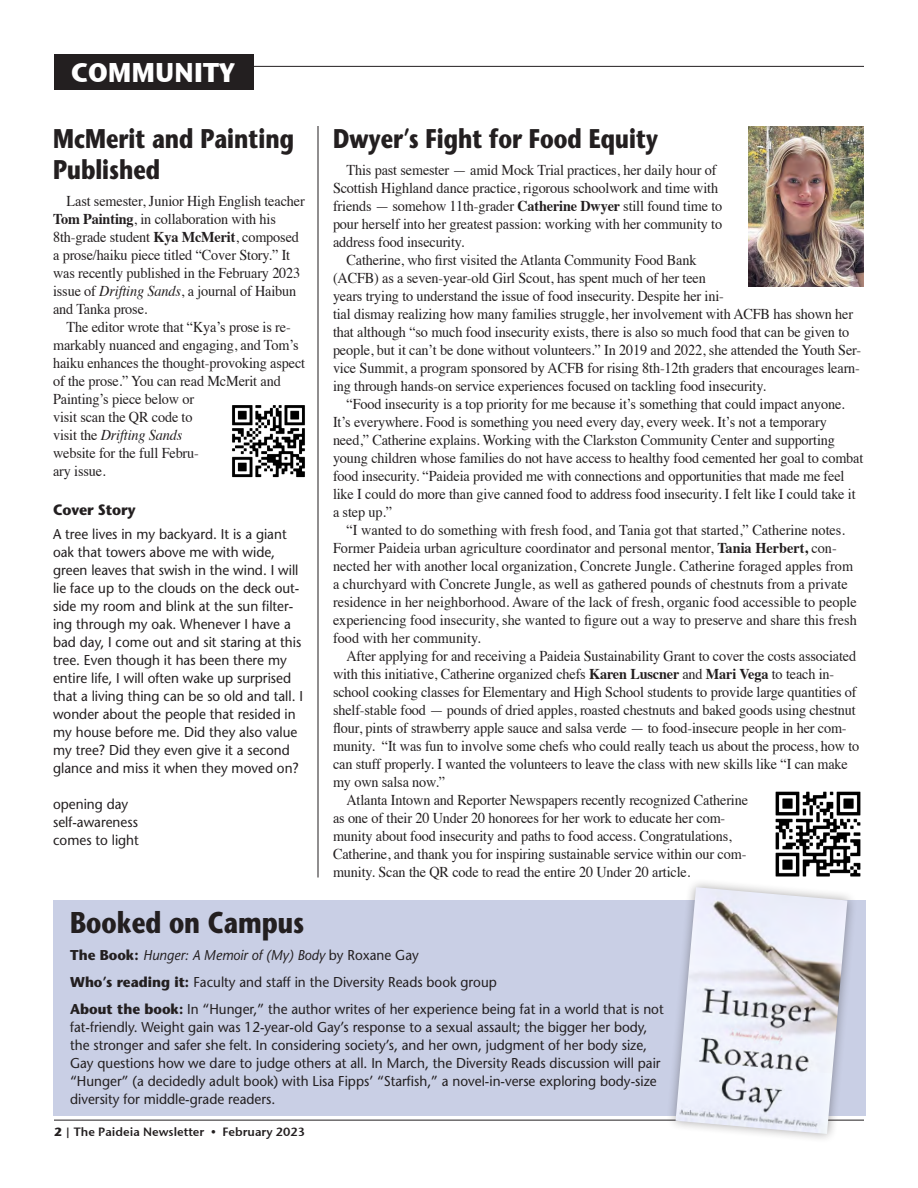
<style>
.page{position:relative;width:918px;height:1188px;background:#fff}
.page>*{position:absolute;margin:0;border:0;box-sizing:border-box;transform-origin:0 0}
.t1{font:700 30px "Stone Sans";color:#231f20;scale:.8 1}
.t2{font:700 27px/31.5px "Stone Sans";color:#231f20;scale:.8 1}
.t3{font:700 27px "Stone Sans ITC";letter-spacing:-.01em;color:#fff;scale:.95 1}
.t4{font:15px/18px "Times";letter-spacing:-.01em;color:#231f20;scale:.95 1}
.t5{font:700 15px "Stone Sans";letter-spacing:-.01em;color:#231f20;scale:.95 1}
.t6{font:14.25px/18px "Stone Sans";color:#231f20;scale:.95 1}
.t7{font:12px "Stone Sans Sem ITCTT Semi";color:#231f20}
.s1{font-weight:700}
.s2{font-style:italic}
.s3{font-family:"Stone Sans ITC";font-weight:700}
</style>
<div class="page">
<hr style="left:58px;top:66px;width:806px;height:1px;background:#231f20">
<div style="left:54px;top:54px;width:200px;height:36px;background:#231f20"></div>
<img style="left:232px;top:405px;width:73px;height:73px">
<img style="left:775px;top:791px;width:86px;height:86px">
<img style="left:749px;top:126px;width:115px;height:160px">
<div style="left:53px;top:900px;width:813px;height:216px;background:#c9cfe5"></div>
<hr style="left:318px;top:126px;width:1px;height:752px;background:#231f20">
<hr style="left:54px;top:1120px;width:810px;height:1px;background:#231f20">
<div style="left:666px;top:878px;width:191px;height:266px;background:#231f20;opacity:.4"></div>
<img style="left:676px;top:887px;width:171px;height:247px">
<h2 class="t3" style="left:71px;top:49px;width:174px">COMMUNITY</h2>
<h2 class="t2" style="left:53px;top:122px;width:303px">McMerit and Painting<br>Published</h2>
<p class="t4" style="left:53px;top:191px;width:266px;text-indent:13px">Last semester, Junior High English teacher <span class="s1">Tom Painting</span>, in collaboration with his 8th-grade student <span class="s1">Kya McMerit</span>, composed a prose/haiku piece titled “Cover Story.” It was recently published in the February 2023 issue of <span class="s2">Drifting Sands</span>, a journal of Haibun and Tanka prose.</p>
<p class="t4" style="left:53px;top:317px;width:267px;text-indent:13px">The editor wrote that “Kya’s prose is re&shy;markably nuanced and engaging, and Tom’s haiku enhances the thought-provoking aspect of the prose.” You can read McMerit and<br>Painting’s piece below or<br>visit scan the QR code to<br>visit the <span class="s2">Drifting Sands<br></span>website for the full Febru-<br>ary issue.</p>
<p class="t5" style="left:53px;top:500px;width:88px">Cover Story</p>
<p class="t6" style="left:53px;top:525px;width:265px">A tree lives in my backyard. It is a giant oak that towers above me with wide, green leaves that swish in the wind. I will lie face up to the clouds on the deck out&shy;side my room and blink at the sun filter&shy;ing through my oak. Whenever I have a bad day, I come out and sit staring at this tree. Even though it has been there my entire life, I will often wake up surprised that a living thing can be so old and tall. I wonder about the people that resided in my house before me. Did they also value my tree? Did they even give it a second glance and miss it when they moved on?</p>
<p class="t6" style="left:53px;top:795px;width:92px">opening day self-awareness comes to light</p>
<h2 class="t2" style="left:333px;top:122px;width:408px">Dwyer’s Fight for Food Equity</h2>
<p class="t4" style="left:346px;top:159px;width:391px">This past semester — amid Mock Trial practices, her daily hour of</p>
<p class="t4" style="left:333px;top:177px;width:407px">Scottish Highland dance practice, rigorous schoolwork and time with</p>
<p class="t4" style="left:333px;top:195px;width:411px">friends — somehow 11th-grader <span class="s1">Catherine Dwyer</span> still found time to</p>
<p class="t4" style="left:333px;top:213px;width:411px">pour herself into her greatest passion: working with her community to</p>
<p class="t4" style="left:333px;top:231px;width:140px">address food insecurity.</p>
<p class="t4" style="left:346px;top:249px;width:370px">Catherine, who first visited the Atlanta Community Food Bank</p>
<p class="t4" style="left:333px;top:267px;width:394px">(ACFB) as a seven-year-old Girl Scout, has spent much of her teen</p>
<p class="t4" style="left:333px;top:285px;width:413px">years trying to understand the issue of food insecurity. Despite her ini-</p>
<p class="t4" style="left:333px;top:303px;width:549px">tial dismay realizing how many families struggle, her involvement with ACFB has shown her</p>
<p class="t4" style="left:333px;top:321px;width:545px">that although “so much food insecurity exists, there is also so much food that can be given to</p>
<p class="t4" style="left:333px;top:339px;width:558px">people, but it can’t be done without volunteers.” In 2019 and 2022, she attended the Youth Ser-</p>
<p class="t4" style="left:333px;top:357px;width:556px">vice Summit, a program sponsored by ACFB for rising 8th-12th graders that encourages learn-</p>
<p class="t4" style="left:333px;top:375px;width:457px">ing through hands-on service experiences focused on tackling food insecurity.</p>
<p class="t4" style="left:347px;top:393px;width:526px">“Food insecurity is a top priority for me because it’s something that could impact anyone.</p>
<p class="t4" style="left:333px;top:411px;width:521px">It’s everywhere. Food is something you need every day, every week. It’s not a temporary</p>
<p class="t4" style="left:333px;top:429px;width:530px">need,” Catherine explains. Working with the Clarkston Community Center and supporting</p>
<p class="t4" style="left:333px;top:447px;width:560px">young children whose families do not have access to healthy food cemented her goal to combat</p>
<p class="t4" style="left:333px;top:465px;width:540px">food insecurity. “Paideia provided me with connections and opportunities that made me feel</p>
<p class="t4" style="left:333px;top:483px;width:552px">like I could do more than give canned food to address food insecurity. I felt like I could take it</p>
<p class="t4" style="left:333px;top:501px;width:64px">a step up.”</p>
<p class="t4" style="left:347px;top:519px;width:526px">“I wanted to do something with fresh food, and Tania got that started,” Catherine notes.</p>
<p class="t4" style="left:333px;top:537px;width:532px">Former Paideia urban agriculture coordinator and personal mentor, <span class="s1">Tania Herbert,</span> con-</p>
<p class="t4" style="left:333px;top:555px;width:549px">nected her with another local organization, Concrete Jungle. Catherine foraged apples from</p>
<p class="t4" style="left:333px;top:573px;width:543px">a churchyard with Concrete Jungle, as well as gathered pounds of chestnuts from a private</p>
<p class="t4" style="left:333px;top:591px;width:553px">residence in her neighborhood. Aware of the lack of fresh, organic food accessible to people</p>
<p class="t4" style="left:333px;top:609px;width:553px">experiencing food insecurity, she wanted to figure out a way to preserve and share this fresh</p>
<p class="t4" style="left:333px;top:627px;width:157px">food with her community.</p>
<p class="t4" style="left:347px;top:645px;width:538px">After applying for and receiving a Paideia Sustainability Grant to cover the costs associated</p>
<p class="t4" style="left:333px;top:663px;width:529px">with this initiative, Catherine organized chefs <span class="s1">Karen Luscner</span> and <span class="s1">Mari Vega</span> to teach in-</p>
<p class="t4" style="left:333px;top:681px;width:553px">school cooking classes for Elementary and High School students to provide large quantities of</p>
<p class="t4" style="left:333px;top:699px;width:552px">shelf-stable food — pounds of dried apples, roasted chestnuts and baked goods using chestnut</p>
<p class="t4" style="left:333px;top:717px;width:542px">flour, pints of strawberry apple sauce and salsa verde — to food-insecure people in her com-</p>
<p class="t4" style="left:333px;top:735px;width:556px">munity. “It was fun to involve some chefs who could really teach us about the process, how to</p>
<p class="t4" style="left:333px;top:753px;width:544px">can stuff properly. I wanted the volunteers to leave the class with new skills like “I can make</p>
<p class="t4" style="left:333px;top:771px;width:120px">my own salsa now.”</p>
<p class="t4" style="left:347px;top:789px;width:424px">Atlanta Intown and Reporter Newspapers recently recognized Catherine</p>
<p class="t4" style="left:333px;top:807px;width:415px">as one of their 20 Under 20 honorees for her work to educate her com-</p>
<p class="t4" style="left:333px;top:825px;width:421px">munity about food insecurity and paths to food access. Congratulations,</p>
<p class="t4" style="left:333px;top:843px;width:437px">Catherine, and thank you for inspiring sustainable service within our com-</p>
<p class="t4" style="left:333px;top:861px;width:378px">munity. Scan the QR code to read the entire 20 Under 20 article.</p>
<h1 class="t1" style="left:70px;top:903px;width:294px">Booked on Campus</h1>
<p class="t6" style="left:70px;top:941px;width:626px;line-height:27px"><span class="s1">The Book:</span> <span class="s2">Hunger: A Memoir of (My) Body</span> by Roxane Gay<br><span class="s1">Who’s reading it:</span> Faculty and staff in the Diversity Reads book group<br><span class="s1">About the book:</span> In “Hunger,” the author writes of her experience being fat in a world that is not</p>
<p class="t6" style="left:70px;top:1018px;width:623px">fat-friendly. Weight gain was 12-year-old Gay’s response to a sexual assault; the bigger her body, the stronger and safer she felt. In considering society’s, and her own, judgment of her body size, Gay questions how we dare to judge others at all. In March, the Diversity Reads discussion will pair “Hunger” (a decidedly adult book) with Lisa Fipps’ “Starfish,” a novel-in-verse exploring body-size diversity for middle-grade readers.</p>
<p class="t7" style="left:54px;top:1122px;width:253px"><span class="s3">2</span> | The Paideia Newsletter • February 2023</p>
</div>
